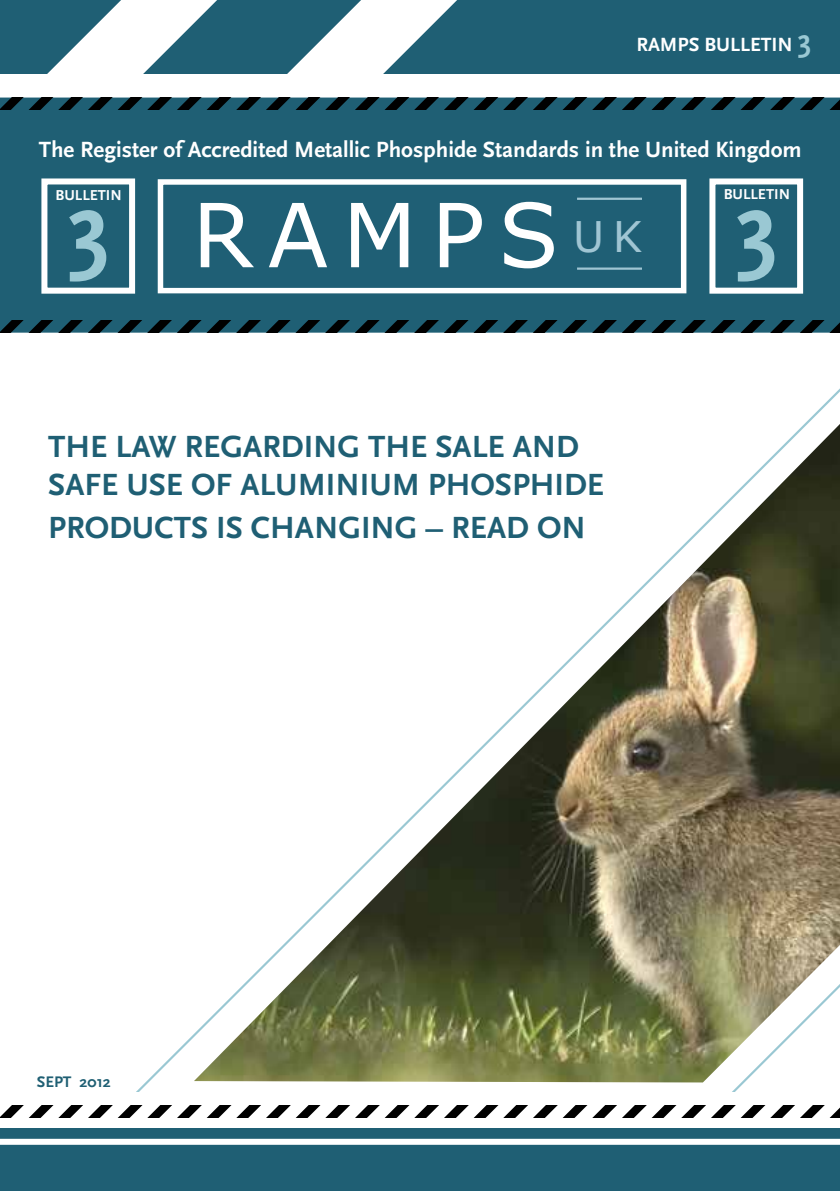
<style>
.page{position:relative;width:840px;height:1191px;background:#fff}
.page>*{position:absolute;margin:0;border:0;box-sizing:border-box;transform-origin:0 0}
.t1{font:700 100px "Scala Sans";color:#9ac8d3}
.t2{font:88.4px "Verdana";letter-spacing:.16em;color:#fff}
.t3{font:700 32px/38.4px "Scala Sans";color:#1f5f74}
.t4{font:700 23px "Scala Sans";color:#fff}
.t5{font:700 20px "Scala Sans";color:#fff}
.t6{font:700 16px "Scala Sans";color:#1f5f73}
.t7{font:700 15px "Scala Sans";color:#fff}
.s1{font-size:32px;color:#9ac8d3}
</style>
<div class="page">
<div style="left:0;top:97px;width:839px;height:223px;background:#1f5f74"></div>
<svg style="left:0;top:320px;width:839px;height:13px;background:#153b47"></svg>
<svg style="left:0;top:1105px;width:839px;height:12px"></svg>
<svg style="left:0;top:98px;width:839px;height:12px;background:#123845"></svg>
<svg style="left:155px;top:176px;width:533px;height:120px;background:#377084"></svg>
<div style="left:0;top:0;width:839px;height:74px;background:#1f5f74"></div>
<div style="left:0;top:1128px;width:839px;height:63px;background:#1f5f74"></div>
<div style="left:709px;top:178px;width:93px;height:116px;border:6px solid #fff"></div>
<div style="left:41px;top:178px;width:94px;height:116px;border:6px solid #fff"></div>
<svg style="left:47px;top:0;width:410px;height:74px"></svg>
<img style="left:194px;top:424px;width:645px;height:658px">
<div style="left:0;top:1138px;width:839px;height:6px;background:#fff"></div>
<p class="t5" style="left:636px;top:34px;width:177px">RAMPS BULLETIN <span class="s1">3</span></p>
<p class="t4" style="left:39px;top:137px;width:764px">The Register of Accredited Metallic Phosphide Standards in the United Kingdom</p>
<p class="t2" style="left:192px;top:179px;width:451px">RAMPS <sup>UK</sup></p>
<p class="t7" style="left:55px;top:187px;width:68px">BULLETIN</p>
<p class="t7" style="left:723px;top:186px;width:68px">BULLETIN</p>
<p class="t1" style="left:68px;top:174px;width:45px">3</p>
<p class="t1" style="left:735px;top:174px;width:44px">3</p>
<p class="t3" style="left:48px;top:428px;width:557px">THE LAW REGARDING THE SALE AND<br>SAFE USE OF ALUMINIUM PHOSPHIDE</p>
<p class="t3" style="left:48px;top:509px;width:539px">PRODUCTS IS CHANGING – READ ON</p>
<p class="t6" style="left:37px;top:1073px;width:75px">SEPT 2012</p>
</div>
